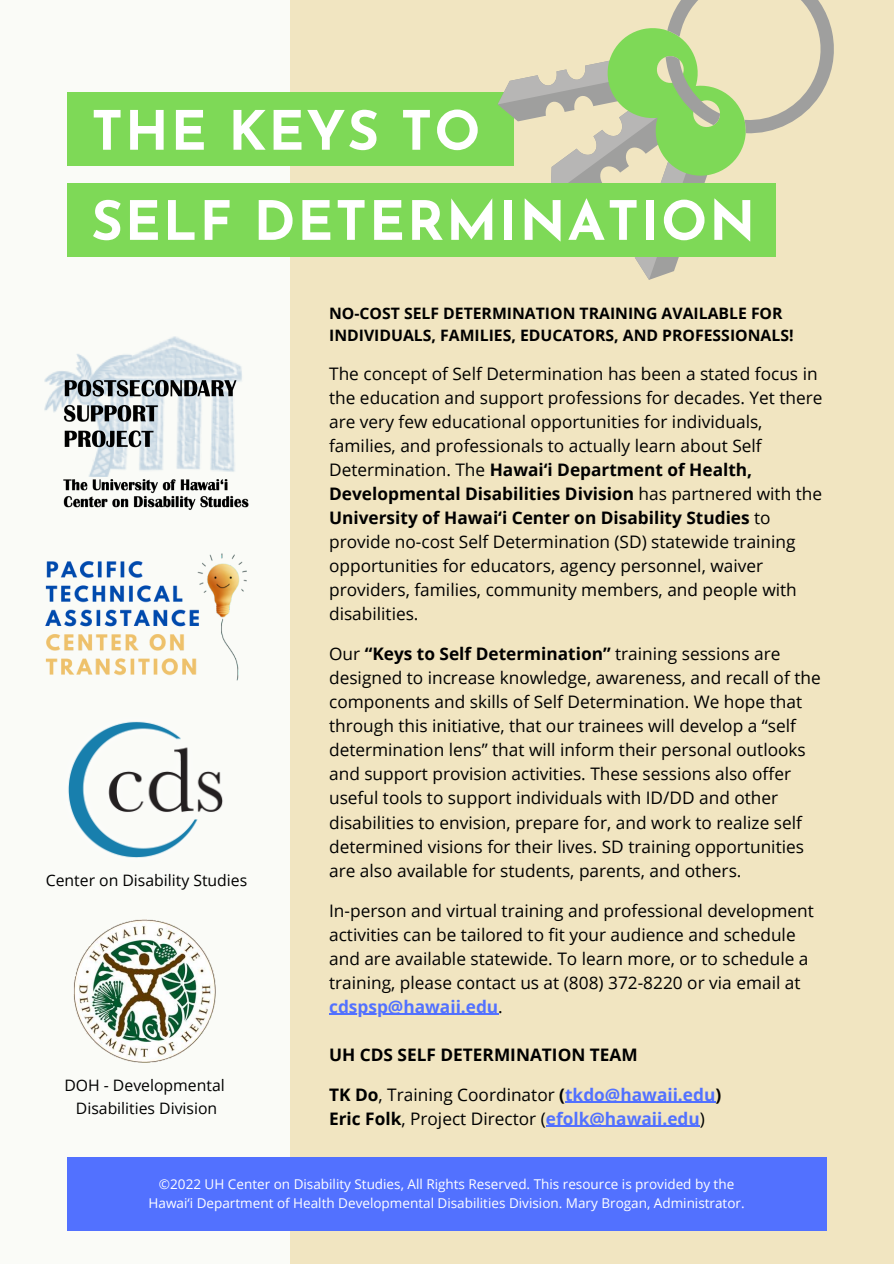
<style>
.page{position:relative;width:894px;height:1264px;background:#fff}
.page>*{position:absolute;margin:0;border:0;box-sizing:border-box;transform-origin:0 0}
.t1{font:700 54px "Josefin Sans";letter-spacing:.035em;color:#fff}
.t2{font:17.25px/24px "Open Sans";color:#000}
.t3{font:700 17.25px "Open Sans";color:#000}
.t4{font:700 15.75px/22px "Open Sans";color:#000}
.t5{font:15.75px "Open Sans";color:#000}
.t6{font:13.5px/19.2px "Open Sans";color:#fff;text-align:center}
.s1{font-weight:700}
.s2{font-weight:700;color:#5271ff}
</style>
<div class="page">
<div style="left:0;top:0;width:893px;height:1263px;background:#f1e5c1"></div>
<div style="left:0;top:0;width:290px;height:1263px;background:#fafbf7"></div>
<div style="left:67px;top:92px;width:446px;height:74px;background:#7ed957"></div>
<svg style="left:497px;top:0;width:337px;height:280px"></svg>
<div style="left:67px;top:183px;width:708px;height:74px;background:#7ed957"></div>
<img style="left:44px;top:336px;width:205px;height:174px">
<div style="left:67px;top:1156px;width:759px;height:74px;background:#5271ff"></div>
<img style="left:45px;top:553px;width:202px;height:128px">
<hr style="left:329px;top:1013px;width:169px;height:1px;background:#5271ff">
<hr style="left:565px;top:1101px;width:150px;height:1px;background:#5271ff">
<hr style="left:545px;top:1125px;width:154px;height:1px;background:#5271ff">
<img style="left:73px;top:919px;width:143px;height:144px">
<img style="left:68px;top:721px;width:155px;height:137px">
<p class="t1" style="left:91px;top:109px;width:390px">THE KEYS TO</p>
<p class="t1" style="left:91px;top:199px;width:665px">SELF DETERMINATION</p>
<p class="t5" style="left:46px;top:869px;width:203px">Center on Disability Studies</p>
<p class="t5" style="left:64px;top:1074px;width:162px">DOH - Developmental</p>
<p class="t5" style="left:76px;top:1096px;width:143px">Disabilities Division</p>
<p class="t4" style="left:329px;top:302px;width:466px">NO-COST SELF DETERMINATION TRAINING AVAILABLE FOR<br>INDIVIDUALS, FAMILIES, EDUCATORS, AND PROFESSIONALS!</p>
<p class="t2" style="left:329px;top:361px;width:495px">The concept of Self Determination has been a stated focus in the education and support professions for decades. Yet there are very few educational opportunities for individuals, families, and professionals to actually learn about Self Determination. The <span class="s1">Hawai‘i Department of Health, Developmental Disabilities Division</span> has partnered with the <span class="s1">University of Hawai‘i Center on Disability Studies</span> to provide no-cost Self Determination (SD) statewide training opportunities for educators, agency personnel, waiver providers, families, community members, and people with disabilities.</p>
<p class="t2" style="left:329px;top:641px;width:493px">Our <span class="s1">“Keys to Self Determination”</span> training sessions are designed to increase knowledge, awareness, and recall of the components and skills of Self Determination. We hope that through this initiative, that our trainees will develop a “self determination lens” that will inform their personal outlooks and support provision activities. These sessions also offer useful tools to support individuals with ID/DD and other disabilities to envision, prepare for, and work to realize self determined visions for their lives. SD training opportunities are also available for students, parents, and others.</p>
<p class="t2" style="left:329px;top:897px;width:486px">In-person and virtual training and professional development activities can be tailored to fit your audience and schedule and are available statewide. To learn more, or to schedule a training, please contact us at (808) 372-8220 or via email at <span class="s2">cdspsp@hawaii.edu</span>.</p>
<p class="t3" style="left:329px;top:1042px;width:310px">UH CDS SELF DETERMINATION TEAM</p>
<p class="t2" style="left:329px;top:1082px;width:393px"><span class="s1">TK Do</span>, Training Coordinator <span class="s1">(</span><span class="s2">tkdo@hawaii.edu</span><span class="s1">)</span></p>
<p class="t2" style="left:329px;top:1106px;width:377px"><span class="s1">Eric Folk</span>, Project Director (<span class="s2">efolk@hawaii.edu</span>)</p>
<p class="t6" style="left:149px;top:1174px;width:597px">©2022 UH Center on Disability Studies, All Rights Reserved. This resource is provided by the<br>Hawai‘i Department of Health Developmental Disabilities Division. Mary Brogan, Administrator.</p>
</div>
